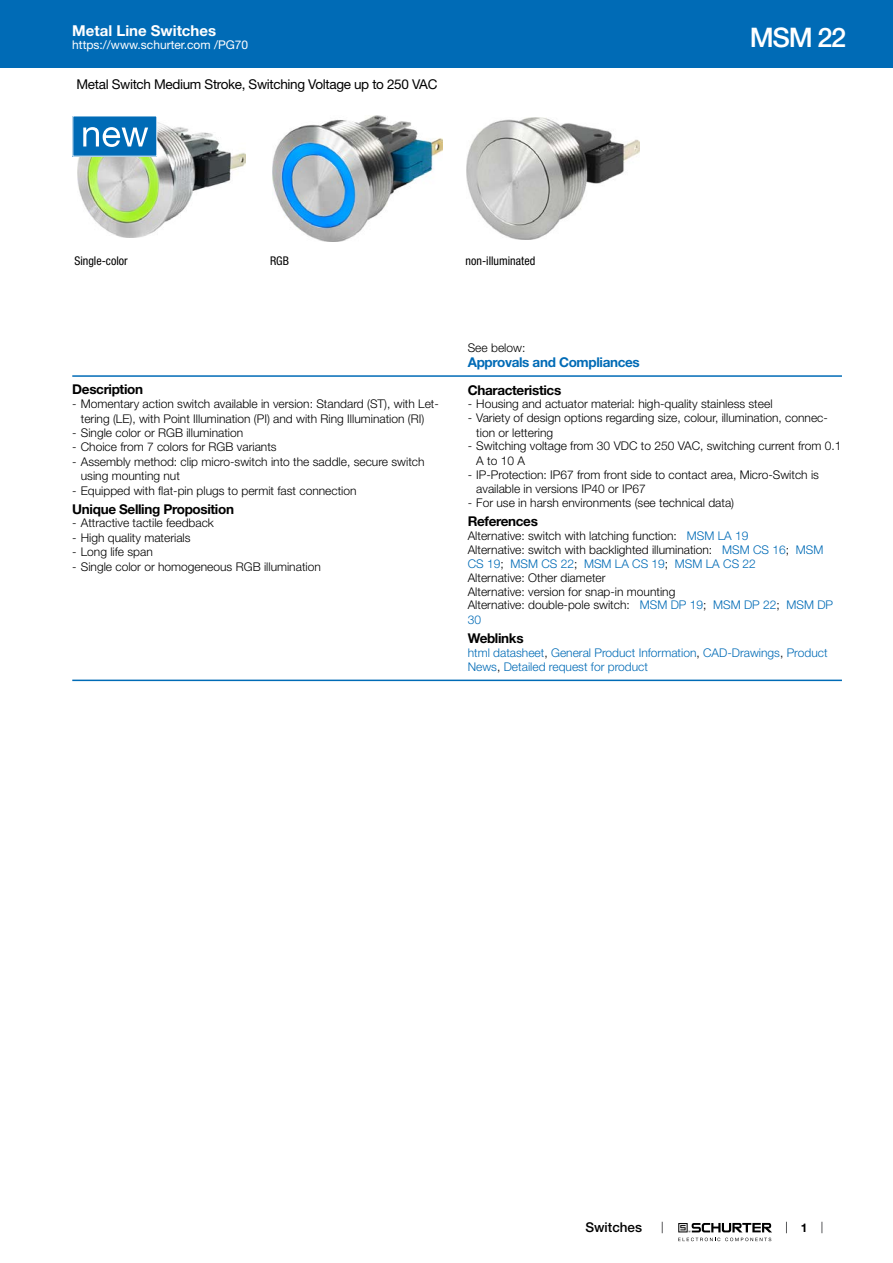
<style>
.page{position:relative;width:893px;height:1263px;background:#fff}
.page>*{position:absolute;margin:0;border:0;box-sizing:border-box;transform-origin:0 0}
.t1{font:500 27px "Helvetica Neue LT";color:#fff}
.t2{font:700 15px "Helvetica Neue LT";color:#fff}
.t3{font:700 13.5px "Helvetica Neue LT";letter-spacing:-.025em;color:#000}
.t4{font:13.5px "Helvetica Neue LT";letter-spacing:-.025em;color:#000}
.t5{font:700 13.5px "Helvetica Neue LT";letter-spacing:-.025em;color:#006bb6}
.t6{font:500 13.5px "Helvetica Neue LT";color:#000}
.t7{font:300 12px/14px "Helvetica Neue LT";color:#000}
.t8{font:300 12px/14.4px "Helvetica Neue LT";color:#006bb6}
.t9{font:condensed 12px "Helvetica Neue LT";color:#000}
.t10{font:12px "Helvetica Neue LT";color:#fff}
.t11{font:700 12px "Helvetica Neue LT";color:#000}
.s1{color:#006bb6}
.s2{color:#000}
</style>
<div class="page">
<svg style="left:678px;top:1223px;width:94px;height:18px"></svg>
<div style="left:0;top:0;width:893px;height:68px;background:#006bb6"></div>
<img style="left:77px;top:122px;width:169px;height:115px">
<img style="left:272px;top:115px;width:170px;height:127px">
<img style="left:466px;top:118px;width:173px;height:121px">
<div style="left:73px;top:116px;width:84px;height:40px;background:#006bb6"></div>
<div style="left:72px;top:115px;width:85px;height:42px;border:1px solid #fff"></div>
<svg style="left:83px;top:127px;width:65px;height:20px"></svg>
<hr style="left:72px;top:375px;width:770px;height:2px;background:#006bb6">
<hr style="left:72px;top:680px;width:770px;height:1px;background:#006bb6">
<p class="t2" style="left:72px;top:21px;width:145px">Metal Line Switches</p>
<p class="t10" style="left:72px;top:38px;width:178px">https://www.schurter.com /PG70</p>
<p class="t4" style="left:77px;top:76px;width:362px">Metal Switch Medium Stroke, Switching Voltage up to 250 VAC</p>
<p class="t9" style="left:74px;top:253px;width:55px">Single-color</p>
<p class="t9" style="left:270px;top:253px;width:20px">RGB</p>
<p class="t9" style="left:466px;top:253px;width:71px">non-illuminated</p>
<p class="t7" style="left:468px;top:340px;width:59px">See below:</p>
<p class="t5" style="left:468px;top:353px;width:174px">Approvals and Compliances</p>
<h1 class="t1" style="left:750px;top:21px;width:98px">MSM 22</h1>
<p class="t3" style="left:72px;top:381px;width:72px">Description</p>
<p class="t7" style="left:72px;top:396px;width:368px;line-height:14.4px;text-align:center">- Momentary action switch available in version: Standard (ST), with Let&shy;tering (LE), with Point Illumination (PI) and with Ring Illumination (RI)</p>
<p class="t7" style="left:72px;top:425px;width:173px">- Single color or RGB illumination</p>
<p class="t7" style="left:72px;top:440px;width:206px">- Choice from 7 colors for RGB variants</p>
<p class="t7" style="left:81px;top:454px;width:345px;line-height:14.4px;text-indent:-9px">- Assembly method: clip micro-switch into the saddle, secure switch using mounting nut</p>
<p class="t7" style="left:72px;top:483px;width:286px">- Equipped with flat-pin plugs to permit fast connection</p>
<p class="t3" style="left:72px;top:500px;width:163px">Unique Selling Proposition</p>
<p class="t7" style="left:72px;top:516px;width:143px">- Attractive tactile feedback</p>
<p class="t7" style="left:72px;top:530px;width:120px">- High quality materials</p>
<p class="t7" style="left:72px;top:545px;width:82px">- Long life span</p>
<p class="t7" style="left:72px;top:559px;width:250px">- Single color or homogeneous RGB illumination</p>
<p class="t3" style="left:468px;top:381px;width:95px">Characteristics</p>
<p class="t7" style="left:468px;top:397px;width:306px">- Housing and actuator material: high-quality stainless steel</p>
<p class="t7" style="left:476px;top:410px;width:353px;line-height:14.4px;text-indent:-9px">- Variety of design options regarding size, colour, illumination, connec&shy;tion or lettering</p>
<p class="t7" style="left:476px;top:439px;width:367px;line-height:14.4px;text-indent:-9px">- Switching voltage from 30 VDC to 250 VAC, switching current from 0.1<br>A to 10 A</p>
<p class="t7" style="left:476px;top:467px;width:344px;line-height:14.4px;text-indent:-9px">- IP-Protection: IP67 from front side to contact area, Micro-Switch is available in versions IP40 or IP67</p>
<p class="t7" style="left:468px;top:495px;width:268px">- For use in harsh environments (see technical data)</p>
<p class="t3" style="left:468px;top:513px;width:72px">References</p>
<p class="t7" style="left:468px;top:528px;width:367px">Alternative: switch with latching function: <span class="s1">MSM LA 19<br></span>Alternative: switch with backlighted illumination: <span class="s1">MSM CS 16</span>; <span class="s1">MSM CS 19</span>; <span class="s1">MSM CS 22</span>; <span class="s1">MSM LA CS 19</span>; <span class="s1">MSM LA CS 22<br></span>Alternative: Other diameter<br>Alternative: version for snap-in mounting<br>Alternative: double-pole switch: <span class="s1">MSM DP 19</span>; <span class="s1">MSM DP 22</span>; <span class="s1">MSM DP 30</span></p>
<p class="t3" style="left:468px;top:630px;width:57px">Weblinks</p>
<p class="t8" style="left:468px;top:645px;width:361px">html datasheet<span class="s2">,</span> General Product Information<span class="s2">,</span> CAD-Drawings<span class="s2">,</span> Product<br>News<span class="s2">,</span> Detailed request for product</p>
<p class="t6" style="left:585px;top:1219px;width:58px">Switches</p>
<p class="t11" style="left:801px;top:1220px;width:8px">1</p>
</div>
